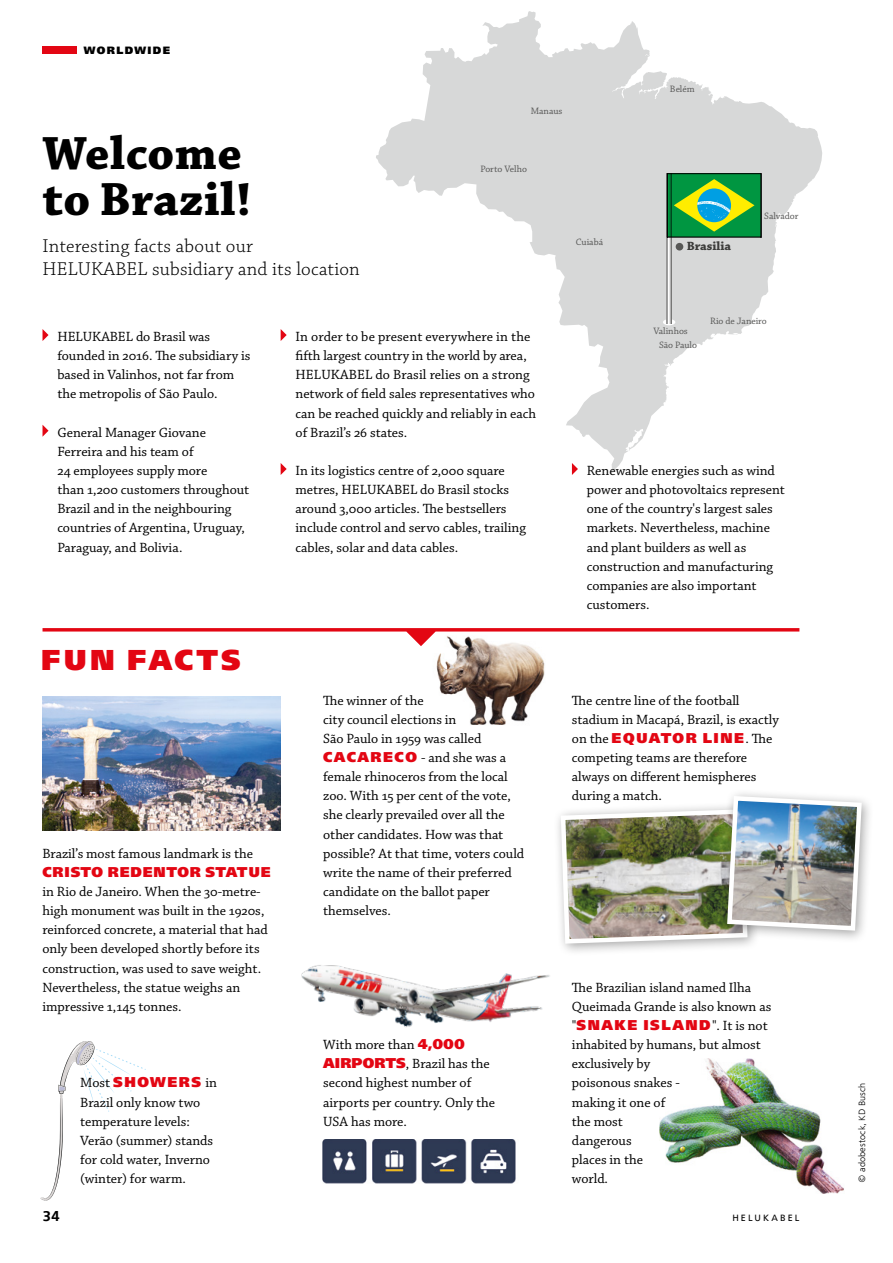
<style>
.page{position:relative;width:893px;height:1263px;background:#fff}
.page>*{position:absolute;margin:0;border:0;box-sizing:border-box;transform-origin:0 0}
.t1{font:700 49.05px/46.2px "Chaparral Pro";letter-spacing:.01em;color:#000}
.t2{font:800 28.5px "Free Set";letter-spacing:.1em;color:#e30613}
.t3{font:300 19.5px/23.4px "Chaparral Pro";letter-spacing:.01em;color:#000}
.t4{font:600 14.25px "Free Set";color:#000}
.t5{font:14.1px/19.2px "Chaparral Pro";color:#000}
.t6{font:800 14.1px "Free Set";letter-spacing:.11em;color:#e30613}
.t7{font:800 14.1px "Free Set";letter-spacing:.06em;color:#e30613}
.t8{font:700 12.6px "Chaparral Pro";color:#3c3c3b}
.t9{font:800 10.5px "Free Set";letter-spacing:.13em;color:#000}
.t10{font:9.75px "Chaparral Pro";color:#575756}
.t11{font:300 9px "Free Set";letter-spacing:.015em;color:#000}
.t12{font:9px "Free Set";letter-spacing:.235em;color:#000}
.s1{font-family:"Chaparral Pro";font-weight:400;color:#000}
.s2{font-family:"Free Set";font-weight:800;color:#e30613}
</style>
<div class="page">
<div style="left:553px;top:801px;width:207px;height:155px;background:#000;opacity:.35"></div>
<div style="left:719px;top:788px;width:155px;height:155px;background:#000;opacity:.35"></div>
<img style="left:558px;top:794px;width:306px;height:152px">
<img style="left:436px;top:646px;width:109px;height:79px">
<svg style="left:43px;top:628px;width:756px;height:18px"></svg>
<div style="left:43px;top:47px;width:34px;height:7px;background:#e30613"></div>
<svg style="left:530px;top:243px;width:246px;height:232px"></svg>
<svg style="left:376px;top:11px;width:446px;height:232px;fill:#d7d8d8"></svg>
<div style="left:676px;top:243px;width:7px;height:8px;background:#575756;border-radius:50%"></div>
<img style="left:42px;top:696px;width:239px;height:134px">
<svg style="left:40px;top:1041px;width:106px;height:160px"></svg>
<img style="left:301px;top:965px;width:249px;height:62px">
<img style="left:659px;top:1058px;width:185px;height:135px">
<svg style="left:663px;top:319px;width:12px;height:6px"></svg>
<svg style="left:667px;top:237px;width:4px;height:86px"></svg>
<svg style="left:669px;top:175px;width:90px;height:60px;background:#3dab4c"></svg>
<div style="left:667px;top:173px;width:94px;height:64px;border:1px solid #000"></div>
<img style="left:322px;top:1139px;width:194px;height:44px">
<svg style="left:572px;top:463px;width:6px;height:12px"></svg>
<svg style="left:43px;top:329px;width:6px;height:12px"></svg>
<svg style="left:43px;top:425px;width:6px;height:11px"></svg>
<svg style="left:281px;top:329px;width:6px;height:12px"></svg>
<svg style="left:281px;top:463px;width:6px;height:12px"></svg>
<p class="t9" style="left:84px;top:44px;width:88px">WORLDWIDE</p>
<h1 class="t1" style="left:43px;top:132px;width:210px">Welcome to Brazil!</h1>
<h3 class="t3" style="left:43px;top:235px;width:319px">Interesting facts about our<br>HELUKABEL subsidiary and its location</h3>
<p class="t10" style="left:531px;top:105px;width:33px">Manaus</p>
<p class="t10" style="left:480px;top:163px;width:48px">Porto Velho</p>
<p class="t10" style="left:576px;top:237px;width:29px">Cuiabá</p>
<p class="t10" style="left:670px;top:84px;width:26px">Belém</p>
<p class="t8" style="left:687px;top:239px;width:46px">Brasilia</p>
<p class="t10" style="left:764px;top:210px;width:36px">Salvador</p>
<p class="t5" style="left:57px;top:328px;width:195px">HELUKABEL do Brasil was founded in 2016. The subsidiary is based in Valinhos, not far from the metropolis of São Paulo.</p>
<p class="t5" style="left:57px;top:423px;width:193px">General Manager Giovane<br>Ferreira and his team of<br>24 employees supply more<br>than 1,200 customers throughout<br>Brazil and in the neighbouring countries of Argentina, Uruguay,<br>Paraguay, and Bolivia.</p>
<p class="t5" style="left:296px;top:328px;width:242px">In order to be present everywhere in the fifth largest country in the world by area, HELUKABEL do Brasil relies on a strong network of field sales representatives who can be reached quickly and reliably in each of Brazil’s 26 states.</p>
<p class="t5" style="left:296px;top:461px;width:232px">In its logistics centre of 2,000 square metres, HELUKABEL do Brasil stocks around 3,000 articles. The bestsellers include control and servo cables, trailing cables, solar and data cables.</p>
<p class="t10" style="left:653px;top:325px;width:36px">Valinhos</p>
<p class="t10" style="left:659px;top:340px;width:39px">São Paulo</p>
<p class="t10" style="left:710px;top:315px;width:58px">Rio de Janeiro</p>
<p class="t5" style="left:587px;top:461px;width:200px">Renewable energies such as wind power and photovoltaics represent one of the country's largest sales markets. Nevertheless, machine and plant builders as well as construction and manufacturing companies are also important customers.</p>
<h2 class="t2" style="left:41px;top:641px;width:201px">FUN FACTS</h2>
<p class="t5" style="left:42px;top:844px;width:212px">Brazil’s most famous landmark is the</p>
<p class="t7" style="left:43px;top:863px;width:230px">CRISTO REDENTOR STATUE</p>
<p class="t5" style="left:42px;top:882px;width:227px">in Rio de Janeiro. When the 30-metre&shy;high monument was built in the 1920s, reinforced concrete, a material that had only been developed shortly before its construction, was used to save weight.<br>Nevertheless, the statue weighs an impressive 1,145 tonnes.</p>
<p class="t6" style="left:80px;top:1073px;width:138px"><span class="s1">Most</span> SHOWERS <span class="s1">in</span></p>
<p class="t5" style="left:80px;top:1093px;width:134px">Brazil only know two temperature levels:<br>Verão (summer) stands for cold water, Inverno (winter) for warm.</p>
<p class="t5" style="left:323px;top:691px;width:203px">The winner of the<br>city council elections in<br>São Paulo in 1959 was called<br><span class="s2">CACARECO</span> - and she was a female rhinoceros from the local zoo. With 15 per cent of the vote, she clearly prevailed over all the other candidates. How was that possible? At that time, voters could write the name of their preferred candidate on the ballot paper themselves.</p>
<p class="t5" style="left:323px;top:1035px;width:173px">With more than <span class="s2">4,000<br>AIRPORTS</span>, Brazil has the second highest number of airports per country. Only the<br>USA has more.</p>
<p class="t5" style="left:572px;top:691px;width:208px">The centre line of the football stadium in Macapá, Brazil, is exactly</p>
<p class="t6" style="left:572px;top:729px;width:202px"><span class="s1">on the</span> EQUATOR LINE<span class="s1">. The</span></p>
<p class="t5" style="left:572px;top:748px;width:186px">competing teams are therefore always on different hemispheres during a match.</p>
<p class="t5" style="left:572px;top:978px;width:201px">The Brazilian island named Ilha<br>Queimada Grande is also known as</p>
<p class="t6" style="left:572px;top:1016px;width:197px"><span class="s1">"</span>SNAKE ISLAND<span class="s1">". It is not</span></p>
<p class="t5" style="left:572px;top:1035px;width:190px">inhabited by humans, but almost exclusively by<br>poisonous snakes -<br>making it one of<br>the most<br>dangerous<br>places in the<br>world.</p>
<p class="t4" style="left:43px;top:1207px;width:19px">34</p>
<p class="t12" style="left:732px;top:1212px;width:69px">HELUKABEL</p>
<p class="t11" style="left:856px;top:1183px;width:102px;rotate:-90deg">© adobestock, KD Busch</p>
</div>
